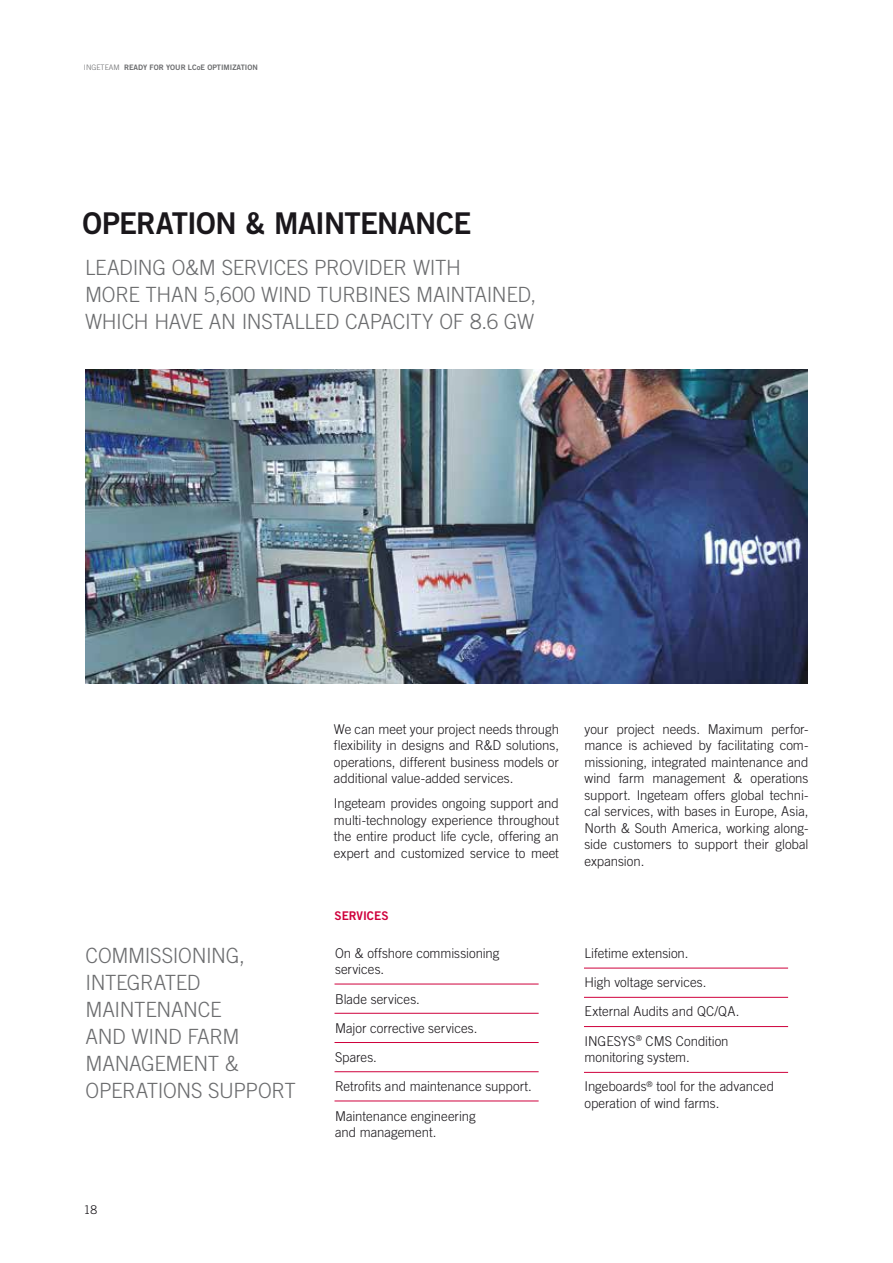
<style>
.page{position:relative;width:893px;height:1263px;background:#fff}
.page>*{position:absolute;margin:0;border:0;box-sizing:border-box;transform-origin:0 0}
.t1{font:30px "Trade Gothic LT Std Bd 2";letter-spacing:-.025em;color:#1a171b}
.t2{font:300 21px/27px "Trade Gothic LT Std";letter-spacing:-.02em;color:#6b6c6e}
.t3{font:300 13.5px/16.5px "Trade Gothic LT Std";color:#1a171b}
.t4{font:12px "Trade Gothic LT Std Bd 2";color:#cf003c}
.t5{font:300 12px "Trade Gothic LT Std";color:#1a171b}
.t6{font:7.5px "Trade Gothic LT Std Bd 2";color:#6b6c6e}
.s1{font-family:"Trade Gothic LT Std";font-weight:300}
</style>
<div class="page">
<img style="left:85px;top:370px;width:723px;height:313px">
<hr style="left:334px;top:984px;width:205px;height:1px;background:#cf003c">
<hr style="left:584px;top:968px;width:204px;height:1px;background:#cf003c">
<hr style="left:334px;top:1013px;width:205px;height:1px;background:#cf003c">
<hr style="left:584px;top:997px;width:204px;height:1px;background:#cf003c">
<hr style="left:334px;top:1042px;width:205px;height:1px;background:#cf003c">
<hr style="left:584px;top:1026px;width:204px;height:1px;background:#cf003c">
<hr style="left:584px;top:1072px;width:204px;height:1px;background:#cf003c">
<hr style="left:334px;top:1071px;width:205px;height:1px;background:#cf003c">
<hr style="left:334px;top:1101px;width:205px;height:1px;background:#cf003c">
<p class="t6" style="left:84px;top:63px;width:175px"><span class="s1">INGETEAM</span> READY FOR YOUR LCoE OPTIMIZATION</p>
<h1 class="t1" style="left:83px;top:205px;width:390px">OPERATION &amp; MAINTENANCE</h1>
<h2 class="t2" style="left:85px;top:254px;width:452px">LEADING O&amp;M SERVICES PROVIDER WITH<br>MORE THAN 5,600 WIND TURBINES MAINTAINED,<br>WHICH HAVE AN INSTALLED CAPACITY OF 8.6 GW</h2>
<h2 class="t2" style="left:86px;top:942px;width:212px">COMMISSIONING,<br>INTEGRATED<br>MAINTENANCE<br>AND WIND FARM<br>MANAGEMENT &amp;<br>OPERATIONS SUPPORT</h2>
<p class="t5" style="left:84px;top:1202px;width:15px">18</p>
<p class="t3" style="left:334px;top:721px;width:227px;text-align:justify">We can meet your project needs through flexibility in designs and R&amp;D solutions, operations, different business models or additional value-added services.</p>
<p class="t3" style="left:334px;top:795px;width:227px;text-align:justify">Ingeteam provides ongoing support and multi-technology experience throughout the entire product life cycle, offering an expert and customized service to meet</p>
<p class="t4" style="left:334px;top:908px;width:56px">SERVICES</p>
<p class="t3" style="left:335px;top:944px;width:166px">On &amp; offshore commissioning services.</p>
<p class="t3" style="left:335px;top:984px;width:198px;line-height:29.2px">Blade services.<br>Major corrective services.<br>Spares.<br>Retrofits and maintenance support.<br>Maintenance engineering</p>
<p class="t3" style="left:335px;top:1124px;width:103px">and management.</p>
<p class="t3" style="left:584px;top:721px;width:225px;text-align:justify">your project needs. Maximum perfor&shy;mance is achieved by facilitating com&shy;missioning, integrated maintenance and wind farm management &amp; operations support. Ingeteam offers global techni&shy;cal services, with bases in Europe, Asia, North &amp; South America, working along&shy;side customers to support their global expansion.</p>
<p class="t3" style="left:584px;top:938px;width:156px;line-height:29.2px">Lifetime extension.<br>High voltage services.<br>External Audits and QC/QA.<br>INGESYS<sup>®</sup> CMS Condition</p>
<p class="t3" style="left:584px;top:1042px;width:191px;line-height:29.2px">monitoring system.<br>Ingeboards<sup>®</sup> tool for the advanced</p>
<p class="t3" style="left:584px;top:1095px;width:136px">operation of wind farms.</p>
</div>
